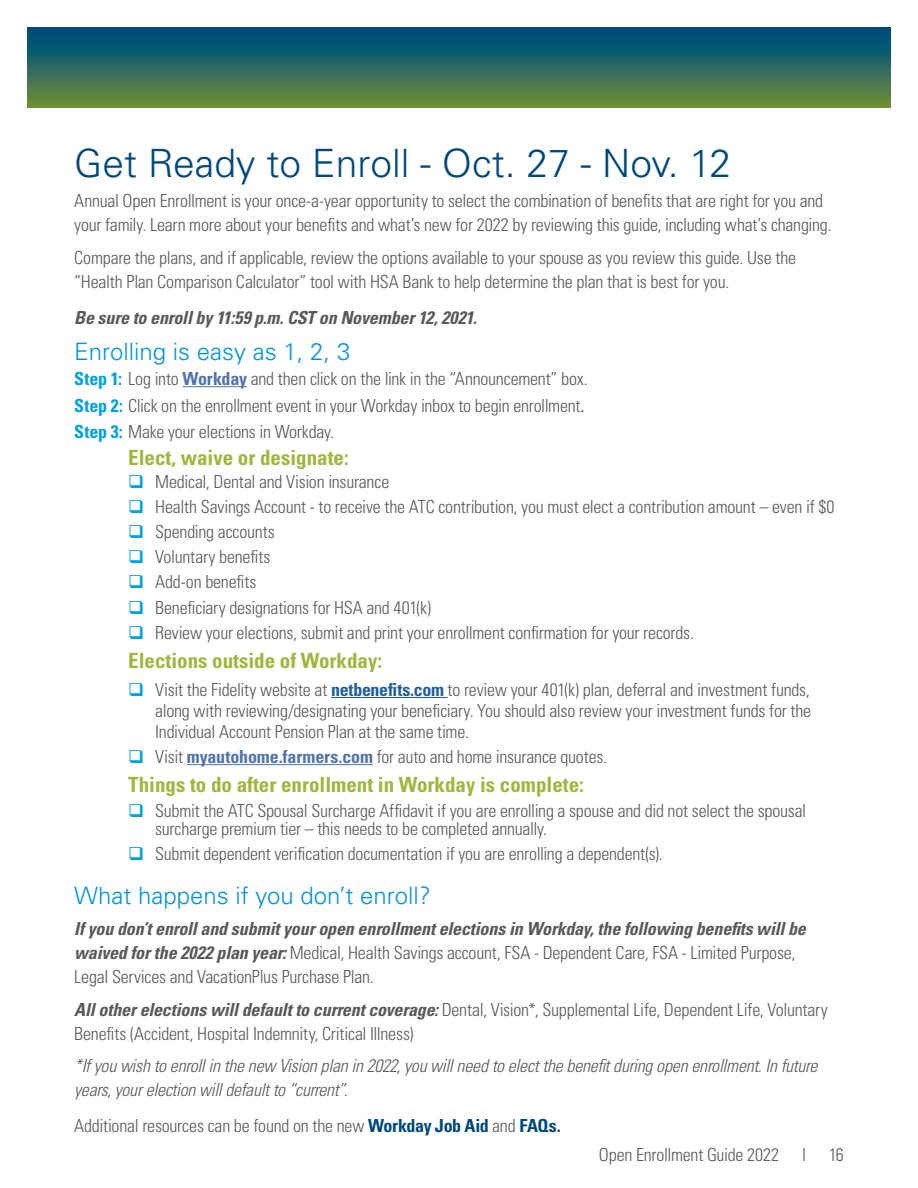
<style>
.page{position:relative;width:918px;height:1188px;background:#fff}
.page>*{position:absolute;margin:0;border:0;box-sizing:border-box;transform-origin:0 0}
.t1{font:300 39px "Univers LT Std";color:#00497c}
.t2{font:300 24px "Univers LT Std";color:#0095da}
.t3{font:700 condensed 21px "Univers LT Std";color:#a3b53a}
.t4{font:300 condensed 18px/24px "Univers LT Std";letter-spacing:-.015em;color:#58595b}
.t5{font:italic 700 condensed 18px/24px "Univers LT Std";letter-spacing:-.01em;color:#58595b}
.t6{font:italic 300 condensed 18px/24px "Univers LT Std";letter-spacing:-.02em;color:#58595b}
.s1{font-weight:700;color:#00a3df}
.s2{font-weight:700;color:#4f73ad}
.s3{font-weight:400}
.s4{color:#00a3df}
.s5{font-weight:700;color:#215e9e}
.s6{font-weight:300;font-style:normal}
.s7{font-weight:700;font-style:italic}
.s8{font-weight:700;color:#00497c}
</style>
<div class="page">
<svg style="left:27px;top:27px;width:864px;height:80px;background:#2d6a5d"></svg>
<hr style="left:183px;top:386px;width:64px;height:1px;background:#4f73ad">
<hr style="left:331px;top:697px;width:117px;height:1px;background:#215e9e">
<hr style="left:187px;top:764px;width:186px;height:1px;background:#4f73ad">
<h1 class="t1" style="left:74px;top:139px;width:658px">Get Ready to Enroll - Oct. 27 - Nov. 12</h1>
<p class="t4" style="left:74px;top:189px;width:759px">Annual Open Enrollment is your once-a-year opportunity to select the combination of benefits that are right for you and your family. Learn more about your benefits and what’s new for 2022 by reviewing this guide, including what’s changing.</p>
<p class="t4" style="left:74px;top:246px;width:723px">Compare the plans, and if applicable, review the options available to your spouse as you review this guide. Use the “Health Plan Comparison Calculator” tool with HSA Bank to help determine the plan that is best for you.</p>
<p class="t5" style="left:74px;top:305px;width:404px">Be sure to enroll by 11:59 p.m. CST on November 12, 2021.</p>
<h2 class="t2" style="left:74px;top:337px;width:278px">Enrolling is easy as 1, 2, 3</h2>
<p class="t4" style="left:74px;top:365px;width:515px;line-height:26.7px"><span class="s1">Step 1:</span> Log into <span class="s2">Workday</span> and then click on the link in the “Announcement” box.<br><span class="s1">Step 2:</span> Click on the enrollment event in your Workday inbox to begin enrollment<span class="s3">.<br></span><span class="s1">Step 3:</span> Make your elections in Workday.</p>
<p class="t3" style="left:128px;top:444px;width:222px">Elect, waive or designate:</p>
<p class="t4" style="left:128px;top:469px;width:263px"><span class="s4">❑</span> Medical, Dental and Vision insurance</p>
<p class="t4" style="left:128px;top:495px;width:708px"><span class="s4">❑</span> Health Savings Account - to receive the ATC contribution, you must elect a contribution amount – even if $0</p>
<p class="t4" style="left:128px;top:520px;width:148px"><span class="s4">❑</span> Spending accounts</p>
<p class="t4" style="left:128px;top:545px;width:144px"><span class="s4">❑</span> Voluntary benefits</p>
<p class="t4" style="left:128px;top:570px;width:130px"><span class="s4">❑</span> Add-on benefits</p>
<p class="t4" style="left:128px;top:595px;width:304px"><span class="s4">❑</span> Beneficiary designations for HSA and 401(k)</p>
<p class="t4" style="left:128px;top:620px;width:567px"><span class="s4">❑</span> Review your elections, submit and print your enrollment confirmation for your records.</p>
<p class="t3" style="left:128px;top:648px;width:255px">Elections outside of Workday:</p>
<p class="t4" style="left:155px;top:679px;width:657px;line-height:21px;text-align:justify;text-indent:-27px"><span class="s4">❑</span> Visit the Fidelity website at <span class="s5">netbenefits.com</span> to review your 401(k) plan, deferral and investment funds, along with reviewing/designating your beneficiary. You should also review your investment funds for the Individual Account Pension Plan at the same time.</p>
<p class="t4" style="left:128px;top:745px;width:481px"><span class="s4">❑</span> Visit <span class="s2">myautohome.farmers.com</span> for auto and home insurance quotes.</p>
<p class="t3" style="left:128px;top:772px;width:457px">Things to do after enrollment in Workday is complete:</p>
<p class="t4" style="left:155px;top:802px;width:653px;line-height:18px;text-indent:-27px"><span class="s4">❑</span> Submit the ATC Spousal Surcharge Affidavit if you are enrolling a spouse and did not select the spousal surcharge premium tier – this needs to be completed annually.</p>
<p class="t4" style="left:128px;top:842px;width:536px"><span class="s4">❑</span> Submit dependent verification documentation if you are enrolling a dependent(s).</p>
<h2 class="t2" style="left:74px;top:881px;width:358px">What happens if you don’t enroll?</h2>
<p class="t5" style="left:74px;top:917px;width:733px">If you don’t enroll and submit your open enrollment elections in Workday, the following benefits will be waived for the 2022 plan year: <span class="s6">Medical, Health Savings account, FSA - Dependent Care, FSA - Limited Purpose,<br>Legal Services and VacationPlus Purchase Plan.</span></p>
<p class="t4" style="left:74px;top:997px;width:755px"><span class="s7">All other elections will default to current coverage:</span> Dental, Vision*, Supplemental Life, Dependent Life, Voluntary<br>Benefits (Accident, Hospital Indemnity, Critical Illness)</p>
<p class="t6" style="left:74px;top:1054px;width:745px">*If you wish to enroll in the new Vision plan in 2022, you will need to elect the benefit during open enrollment. In future years, your election will default to “current”.</p>
<p class="t4" style="left:74px;top:1114px;width:488px">Additional resources can be found on the new <span class="s8">Workday Job Aid</span> and <span class="s8">FAQs.</span></p>
<p class="t4" style="left:599px;top:1143px;width:182px">Open Enrollment Guide 2022</p>
<p class="t4" style="left:802px;top:1143px;width:5px">l</p>
<p class="t4" style="left:829px;top:1143px;width:17px">16</p>
</div>
